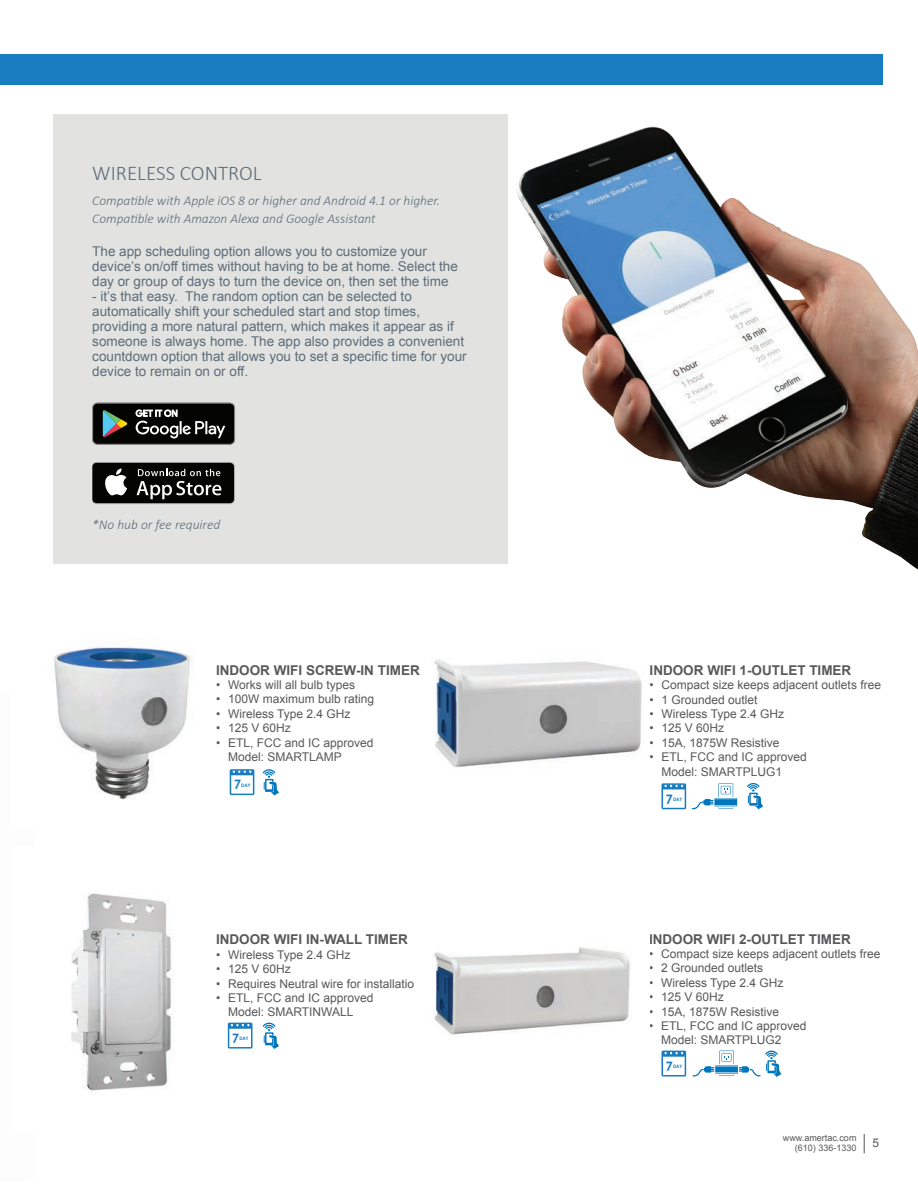
<style>
.page{position:relative;width:918px;height:1188px;background:#fff}
.page>*{position:absolute;margin:0;border:0;box-sizing:border-box;transform-origin:0 0}
.t1{font:300 21px "Calibri";color:#5d6c79}
.t2{font:13.5px/15px "Arial";color:#5d6c79}
.t3{font:italic 300 13.5px/18px "Calibri";color:#5d6c79}
.t4{font:700 13.5px "Arial";color:#57585a}
.t5{font:700 13.05px "Century Gothic";color:#187cc0;scale:.95 1}
.t6{font:12px/14.4px "Arial";color:#57585a}
.t7{font:9px/10.8px "Arial";color:#57585a;text-align:right}
.t8{font:700 4.65px "Century Gothic";color:#187cc0;scale:.95 1}
</style>
<div class="page">
<img style="left:434px;top:659px;width:208px;height:109px">
<img style="left:53px;top:646px;width:138px;height:154px">
<img style="left:71px;top:893px;width:101px;height:199px">
<img style="left:506px;top:126px;width:412px;height:444px">
<div style="left:0;top:54px;width:883px;height:30px;background:#187cc0"></div>
<div style="left:53px;top:114px;width:455px;height:449px;background:#e2e3e0"></div>
<img style="left:434px;top:947px;width:196px;height:88px">
<svg style="left:92px;top:403px;width:143px;height:42px;background:#2f322f"></svg>
<svg style="left:92px;top:462px;width:143px;height:42px"></svg>
<div style="left:92px;top:463px;width:142px;height:40px;background:#040503;border-radius:4px"></div>
<svg style="left:105px;top:468px;width:22px;height:27px"></svg>
<svg style="left:137px;top:469px;width:84px;height:30px"></svg>
<svg style="left:229px;top:769px;width:26px;height:27px"></svg>
<svg style="left:661px;top:1050px;width:26px;height:27px"></svg>
<svg style="left:227px;top:1022px;width:26px;height:27px"></svg>
<svg style="left:661px;top:783px;width:76px;height:27px"></svg>
<svg style="left:263px;top:769px;width:16px;height:27px"></svg>
<svg style="left:747px;top:783px;width:16px;height:26px"></svg>
<svg style="left:263px;top:1023px;width:16px;height:26px"></svg>
<svg style="left:693px;top:1051px;width:88px;height:26px"></svg>
<svg style="left:864px;top:1134px;width:1px;height:19px"></svg>
<h1 class="t1" style="left:92px;top:160px;width:171px">WIRELESS CONTROL</h1>
<p class="t3" style="left:92px;top:192px;width:349px">Compatible with Apple iOS 8 or higher and Android 4.1 or higher.<br>Compatible with Amazon Alexa and Google Assistant</p>
<p class="t2" style="left:92px;top:244px;width:367px">The app scheduling option allows you to customize your device’s on/off times without having to be at home. Select the day or group of days to turn the device on, then set the time</p>
<p class="t2" style="left:92px;top:289px;width:376px">- it’s that easy. The random option can be selected to automatically shift your scheduled start and stop times, providing a more natural pattern, which makes it appear as if someone is always home. The app also provides a convenient countdown option that allows you to set a specific time for your device to remain on or off.</p>
<p class="t3" style="left:92px;top:516px;width:130px">*No hub or fee required</p>
<p class="t4" style="left:216px;top:661px;width:205px">INDOOR WIFI SCREW-IN TIMER</p>
<p class="t6" style="left:216px;top:678px;width:141px">• Works will all bulb types</p>
<p class="t6" style="left:216px;top:692px;width:160px">• 100W maximum bulb rating</p>
<p class="t6" style="left:216px;top:707px;width:136px">• Wireless Type 2.4 GHz</p>
<p class="t6" style="left:216px;top:721px;width:76px">• 125 V 60Hz</p>
<p class="t6" style="left:228px;top:735px;width:147px;text-indent:-12px">• ETL, FCC and IC approved<br>Model: SMARTLAMP</p>
<p class="t5" style="left:234px;top:775px;width:9px">7</p>
<p class="t8" style="left:241px;top:782px;width:11px">DAY</p>
<p class="t4" style="left:216px;top:931px;width:193px">INDOOR WIFI IN-WALL TIMER</p>
<p class="t6" style="left:216px;top:947px;width:136px">• Wireless Type 2.4 GHz</p>
<p class="t6" style="left:216px;top:962px;width:76px">• 125 V 60Hz</p>
<p class="t6" style="left:216px;top:976px;width:206px">• Requires Neutral wire for installation</p>
<p class="t6" style="left:228px;top:991px;width:147px;text-indent:-12px">• ETL, FCC and IC approved<br>Model: SMARTINWALL</p>
<p class="t5" style="left:232px;top:1028px;width:9px">7</p>
<p class="t8" style="left:239px;top:1035px;width:11px">DAY</p>
<p class="t4" style="left:650px;top:661px;width:203px">INDOOR WIFI 1-OUTLET TIMER</p>
<p class="t6" style="left:650px;top:678px;width:233px">• Compact size keeps adjacent outlets free</p>
<p class="t6" style="left:650px;top:692px;width:110px">• 1 Grounded outlet</p>
<p class="t6" style="left:650px;top:707px;width:136px">• Wireless Type 2.4 GHz</p>
<p class="t6" style="left:650px;top:721px;width:76px">• 125 V 60Hz</p>
<p class="t6" style="left:650px;top:736px;width:132px">• 15A, 1875W Resistive</p>
<p class="t6" style="left:662px;top:750px;width:147px;text-indent:-12px">• ETL, FCC and IC approved<br>Model: SMARTPLUG1</p>
<p class="t5" style="left:666px;top:789px;width:9px">7</p>
<p class="t8" style="left:673px;top:796px;width:11px">DAY</p>
<p class="t4" style="left:649px;top:930px;width:203px">INDOOR WIFI 2-OUTLET TIMER</p>
<p class="t6" style="left:649px;top:947px;width:233px">• Compact size keeps adjacent outlets free</p>
<p class="t6" style="left:649px;top:961px;width:116px">• 2 Grounded outlets</p>
<p class="t6" style="left:649px;top:975px;width:136px">• Wireless Type 2.4 GHz</p>
<p class="t6" style="left:649px;top:990px;width:76px">• 125 V 60Hz</p>
<p class="t6" style="left:649px;top:1004px;width:132px">• 15A, 1875W Resistive</p>
<p class="t6" style="left:661px;top:1019px;width:147px;text-indent:-12px">• ETL, FCC and IC approved<br>Model: SMARTPLUG2</p>
<p class="t5" style="left:666px;top:1056px;width:9px">7</p>
<p class="t8" style="left:673px;top:1063px;width:11px">DAY</p>
<p class="t7" style="left:783px;top:1132px;width:75px">www.amertac.com (610) 336-1330</p>
<p class="t6" style="left:873px;top:1136px;width:8px">5</p>
</div>
